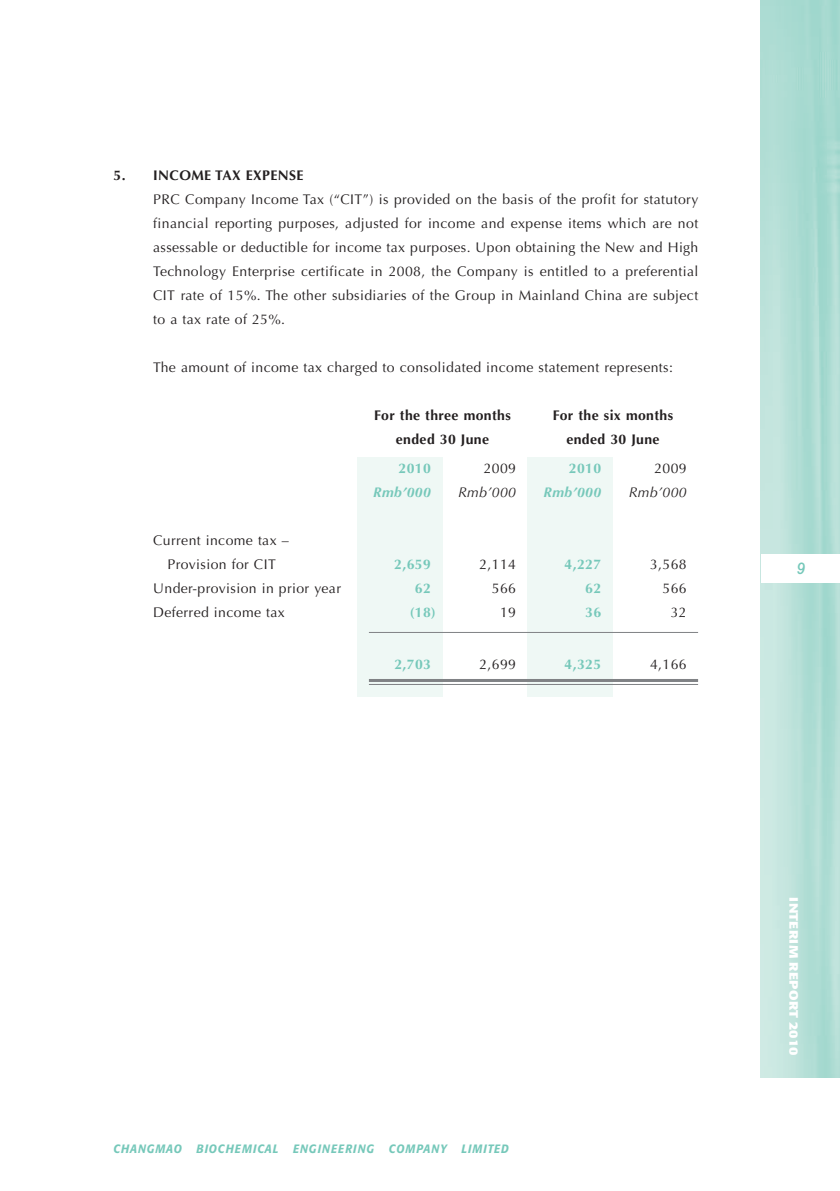
<style>
.page{position:relative;width:840px;height:1191px;background:#fff}
.page>*{position:absolute;margin:0;border:0;box-sizing:border-box;transform-origin:0 0}
.t1{font:italic 500 16px "Arial MT Std";color:#76c8ba;scale:.95 1}
.t2{font:14px/24px "Optima LT Std";letter-spacing:.03em;color:#231f20;text-align:justify}
.t3{font:700 14px "Optima LT Std";letter-spacing:.03em;color:#231f20}
.t4{font:700 14px "Optima LT Std";letter-spacing:.03em;color:#76c8ba}
.t5{font:italic 700 14px "Optima LT Std";letter-spacing:.03em;color:#76c8ba}
.t6{font:italic 14px "Optima LT Std";letter-spacing:.03em;color:#231f20}
.t7{font:italic 500 12px "Formata";letter-spacing:.09em;color:#76c8ba;scale:.9 1}
.t8{font:700 12px "Formata";letter-spacing:.02em;color:#fff;scale:1.2 1}
</style>
<div class="page">
<img style="left:760px;top:0;width:79px;height:1077px">
<div style="left:760px;top:554px;width:79px;height:28px;background:#fff"></div>
<div style="left:357px;top:457px;width:85px;height:239px;background:#eff8f5"></div>
<div style="left:527px;top:457px;width:85px;height:239px;background:#eff8f5"></div>
<hr style="left:369px;top:632px;width:328px;height:1px;background:#808285">
<hr style="left:369px;top:679px;width:328px;height:3px;background:#808285">
<hr style="left:369px;top:684px;width:328px;height:1px;background:#808285">
<p class="t3" style="left:113px;top:167px;width:191px">5. INCOME TAX EXPENSE</p>
<p class="t2" style="left:153px;top:188px;width:546px">PRC Company Income Tax (“CIT”) is provided on the basis of the profit for statutory financial reporting purposes, adjusted for income and expense items which are not assessable or deductible for income tax purposes. Upon obtaining the New and High Technology Enterprise certificate in 2008, the Company is entitled to a preferential CIT rate of 15%. The other subsidiaries of the Group in Mainland China are subject to a tax rate of 25%.</p>
<p class="t2" style="left:153px;top:356px;width:521px">The amount of income tax charged to consolidated income statement represents:</p>
<p class="t3" style="left:374px;top:407px;width:138px">For the three months</p>
<p class="t3" style="left:552px;top:407px;width:122px">For the six months</p>
<p class="t3" style="left:395px;top:431px;width:95px">ended 30 June</p>
<p class="t3" style="left:566px;top:431px;width:95px">ended 30 June</p>
<p class="t4" style="left:398px;top:459px;width:34px">2010</p>
<p class="t2" style="left:483px;top:456px;width:34px">2009</p>
<p class="t4" style="left:568px;top:459px;width:34px">2010</p>
<p class="t2" style="left:654px;top:456px;width:34px">2009</p>
<p class="t5" style="left:373px;top:483px;width:59px">Rmb’000</p>
<p class="t6" style="left:458px;top:483px;width:59px">Rmb’000</p>
<p class="t5" style="left:543px;top:483px;width:59px">Rmb’000</p>
<p class="t6" style="left:628px;top:483px;width:59px">Rmb’000</p>
<p class="t2" style="left:153px;top:528px;width:137px;text-align:center">Current income tax –<br>Provision for CIT</p>
<p class="t4" style="left:394px;top:555px;width:38px">2,659</p>
<p class="t2" style="left:479px;top:552px;width:38px">2,114</p>
<p class="t4" style="left:564px;top:555px;width:38px">4,227</p>
<p class="t2" style="left:649px;top:552px;width:38px">3,568</p>
<p class="t2" style="left:153px;top:576px;width:189px">Under-provision in prior year</p>
<p class="t4" style="left:415px;top:579px;width:17px">62</p>
<p class="t2" style="left:491px;top:576px;width:26px">566</p>
<p class="t4" style="left:585px;top:579px;width:17px">62</p>
<p class="t2" style="left:662px;top:576px;width:26px">566</p>
<p class="t2" style="left:153px;top:600px;width:133px">Deferred income tax</p>
<p class="t4" style="left:409px;top:603px;width:28px">(18)</p>
<p class="t2" style="left:500px;top:600px;width:17px">19</p>
<p class="t4" style="left:585px;top:603px;width:17px">36</p>
<p class="t2" style="left:670px;top:600px;width:17px">32</p>
<p class="t4" style="left:394px;top:655px;width:38px">2,703</p>
<p class="t2" style="left:479px;top:652px;width:38px">2,699</p>
<p class="t4" style="left:564px;top:655px;width:38px">4,325</p>
<p class="t2" style="left:649px;top:652px;width:38px">4,166</p>
<p class="t7" style="left:113px;top:1141px;width:440px">CHANGMAO BIOCHEMICAL ENGINEERING COMPANY LIMITED</p>
<p class="t1" style="left:796px;top:559px;width:10px">9</p>
<p class="t8" style="left:800px;top:897px;width:133px;rotate:90deg">Interim report 2010</p>
</div>
